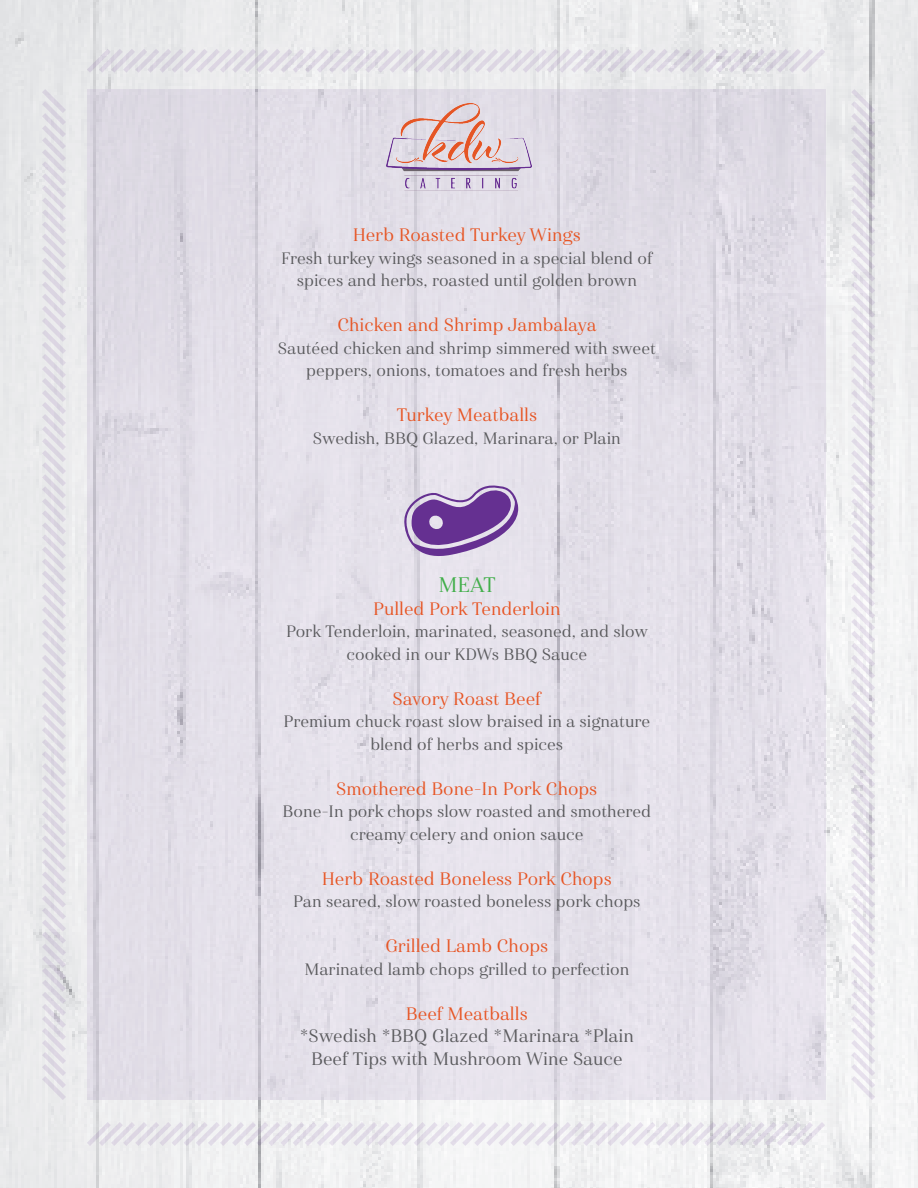
<style>
.page{position:relative;width:918px;height:1188px;background:#fff}
.page>*{position:absolute;margin:0;border:0;box-sizing:border-box;transform-origin:0 0}
.Header_2{font:21px "Haboro Nor Reg";color:#40ae49}
.menu_item{font:18px "Haboro Nor Reg";color:#e75524}
.description{font:18px "Haboro Nor Reg";color:#5a5a5d}
.description-2{font:16.5px/22.5px "Haboro Nor Reg";color:#5a5a5d;text-align:center}
</style>
<div class="page">
<img style="left:0;top:0;width:918px;height:1188px">
<div style="left:87px;top:89px;width:738px;height:1011px;background:#e3e0e9"></div>
<img style="left:387px;top:103px;width:144px;height:89px">
<svg style="left:37px;top:84px;width:34px;height:1021px;background:#e4e2e7"></svg>
<svg style="left:846px;top:84px;width:34px;height:1021px"></svg>
<svg style="left:82px;top:44px;width:748px;height:34px;background:#e4e3e8"></svg>
<svg style="left:82px;top:1117px;width:748px;height:34px"></svg>
<svg style="left:404px;top:484px;width:115px;height:73px"></svg>
<p class="menu_item" style="left:353px;top:223px;width:230px">Herb Roasted Turkey Wings</p>
<p class="description-2" style="left:281px;top:247px;width:373px">Fresh turkey wings seasoned in a special blend of spices and herbs, roasted until golden brown</p>
<p class="menu_item" style="left:337px;top:313px;width:261px">Chicken and Shrimp Jambalaya</p>
<p class="description-2" style="left:278px;top:337px;width:379px">Sautéed chicken and shrimp simmered with sweet peppers, onions, tomatoes and fresh herbs</p>
<p class="menu_item" style="left:397px;top:403px;width:142px">Turkey Meatballs</p>
<p class="description-2" style="left:313px;top:427px;width:309px">Swedish, BBQ Glazed, Marinara, or Plain</p>
<p class="Header_2" style="left:438px;top:571px;width:59px">MEAT</p>
<p class="menu_item" style="left:373px;top:597px;width:189px">Pulled Pork Tenderloin</p>
<p class="description-2" style="left:286px;top:620px;width:364px">Pork Tenderloin, marinated, seasoned, and slow cooked in our KDWs BBQ Sauce</p>
<p class="menu_item" style="left:393px;top:687px;width:150px">Savory Roast Beef</p>
<p class="description-2" style="left:283px;top:710px;width:368px">Premium chuck roast slow braised in a signature blend of herbs and spices</p>
<p class="menu_item" style="left:336px;top:777px;width:263px">Smothered Bone-In Pork Chops</p>
<p class="description-2" style="left:283px;top:800px;width:370px">Bone-In pork chops slow roasted and smothered creamy celery and onion sauce</p>
<p class="menu_item" style="left:322px;top:867px;width:292px">Herb Roasted Boneless Pork Chops</p>
<p class="description-2" style="left:293px;top:890px;width:349px">Pan seared, slow roasted boneless pork chops</p>
<p class="menu_item" style="left:385px;top:934px;width:165px">Grilled Lamb Chops</p>
<p class="description-2" style="left:304px;top:958px;width:326px">Marinated lamb chops grilled to perfection</p>
<p class="menu_item" style="left:406px;top:1002px;width:123px">Beef Meatballs</p>
<p class="description" style="left:300px;top:1024px;width:336px">*Swedish *BBQ Glazed *Marinara *Plain</p>
<p class="description" style="left:311px;top:1047px;width:313px">Beef Tips with Mushroom Wine Sauce</p>
</div>
